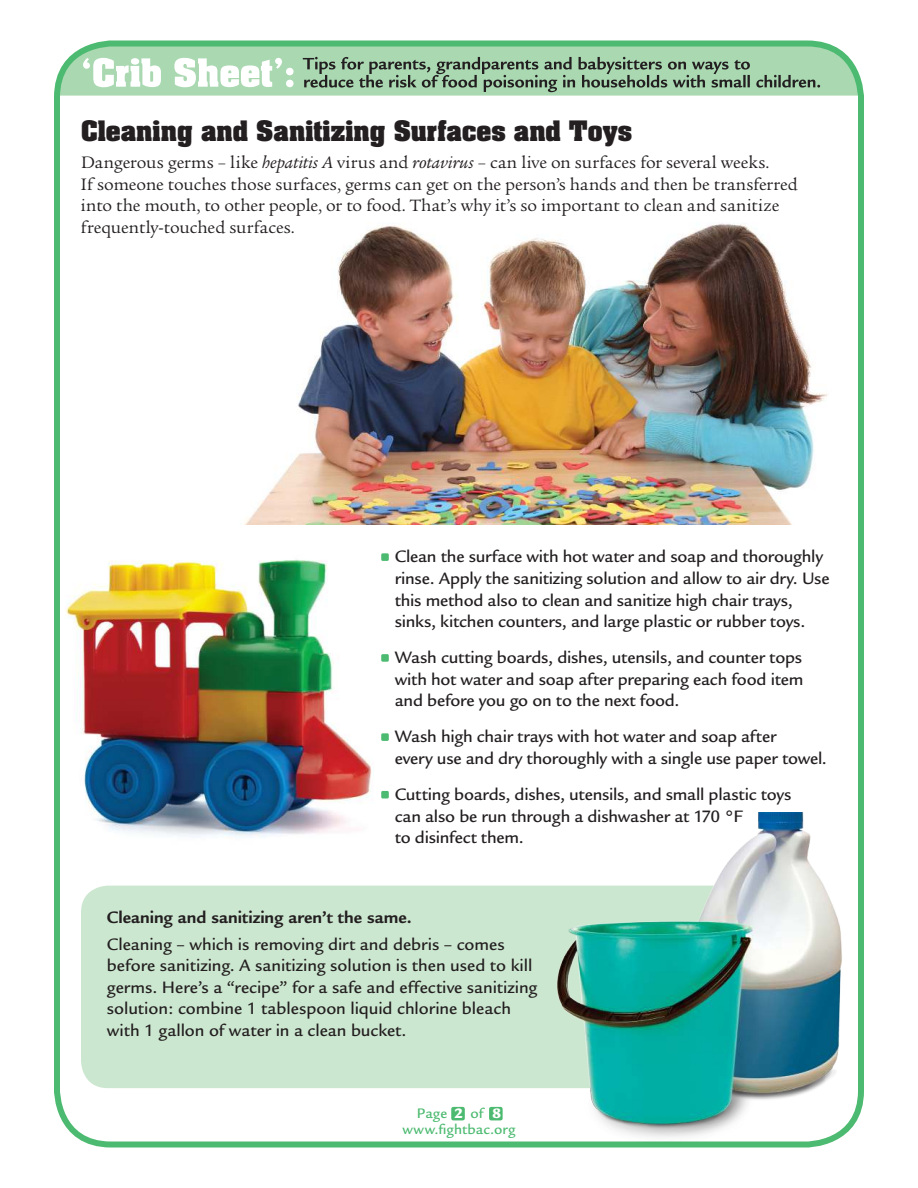
<style>
.page{position:relative;width:918px;height:1188px;background:#fff}
.page>*{position:absolute;margin:0;border:0;box-sizing:border-box;transform-origin:0 0}
.t1{font:700 24px "Aachen";color:#231f20}
.t2{font:500 18px/21.6px "Legacy Sans";letter-spacing:-.005em;color:#231f20}
.t3{font:18px/21.6px "Legacy Serif";color:#231f20}
.t4{font:700 18px "Legacy Sans";color:#231f20}
.t5{font:500 15px/16.5px "Legacy Sans";letter-spacing:.005em;color:#4cba70;text-align:center}
.s1{font-style:italic}
.s2{font-weight:900;color:#fff}
</style>
<div class="page">
<img style="left:244px;top:223px;width:583px;height:301px">
<img style="left:66px;top:559px;width:321px;height:279px">
<svg style="left:57px;top:47px;width:800px;height:49px;background:#a2c7a8"></svg>
<div style="left:381px;top:553px;width:8px;height:8px;background:#4cba70;border-radius:2px"></div>
<div style="left:381px;top:654px;width:8px;height:8px;background:#4cba70;border-radius:2px"></div>
<div style="left:381px;top:733px;width:8px;height:8px;background:#4cba70;border-radius:2px"></div>
<div style="left:381px;top:791px;width:8px;height:8px;background:#4cba70;border-radius:2px"></div>
<div style="left:54px;top:40px;width:810px;height:1107px;border:6px solid #4cba70;border-radius:54px"></div>
<div style="left:81px;top:886px;width:702px;height:202px;background:#cce7d0;border-radius:27px"></div>
<div style="left:451px;top:1107px;width:14px;height:13px;background:#4cba70;border-radius:2px"></div>
<div style="left:489px;top:1107px;width:14px;height:13px;background:#4cba70;border-radius:2px"></div>
<img style="left:536px;top:812px;width:328px;height:336px">
<h1 class="t1" style="left:81px;top:120px;width:553px">Cleaning and Sanitizing Surfaces and Toys</h1>
<p class="t3" style="left:81px;top:153px;width:718px">Dangerous germs – like <span class="s1">hepatitis A</span> virus and <span class="s1">rotavirus</span> – can live on surfaces for several weeks.<br>If someone touches those surfaces, germs can get on the person’s hands and then be transferred into the mouth, to other people, or to food. That’s why it’s so important to clean and sanitize frequently-touched surfaces.</p>
<p class="t2" style="left:395px;top:548px;width:436px">Clean the surface with hot water and soap and thoroughly rinse. Apply the sanitizing solution and allow to air dry. Use this method also to clean and sanitize high chair trays, sinks, kitchen counters, and large plastic or rubber toys.</p>
<p class="t2" style="left:395px;top:649px;width:410px;text-align:justify">Wash cutting boards, dishes, utensils, and counter tops with hot water and soap after preparing each food item and before you go on to the next food.</p>
<p class="t2" style="left:395px;top:728px;width:434px">Wash high chair trays with hot water and soap after<br>every use and dry thoroughly with a single use paper towel.</p>
<p class="t2" style="left:395px;top:785px;width:398px">Cutting boards, dishes, utensils, and small plastic toys can also be run through a dishwasher at 170 °F<br>to disinfect them.</p>
<p class="t4" style="left:107px;top:910px;width:306px">Cleaning and sanitizing aren’t the same.</p>
<p class="t2" style="left:107px;top:935px;width:432px">Cleaning – which is removing dirt and debris – comes before sanitizing. A sanitizing solution is then used to kill germs. Here’s a “recipe” for a safe and effective sanitizing solution: combine 1 tablespoon liquid chlorine bleach with 1 gallon of water in a clean bucket.</p>
<p class="t5" style="left:402px;top:1106px;width:115px">Page <span class="s2">2</span> of <span class="s2">8 </span>www.fightbac.org</p>
</div>
